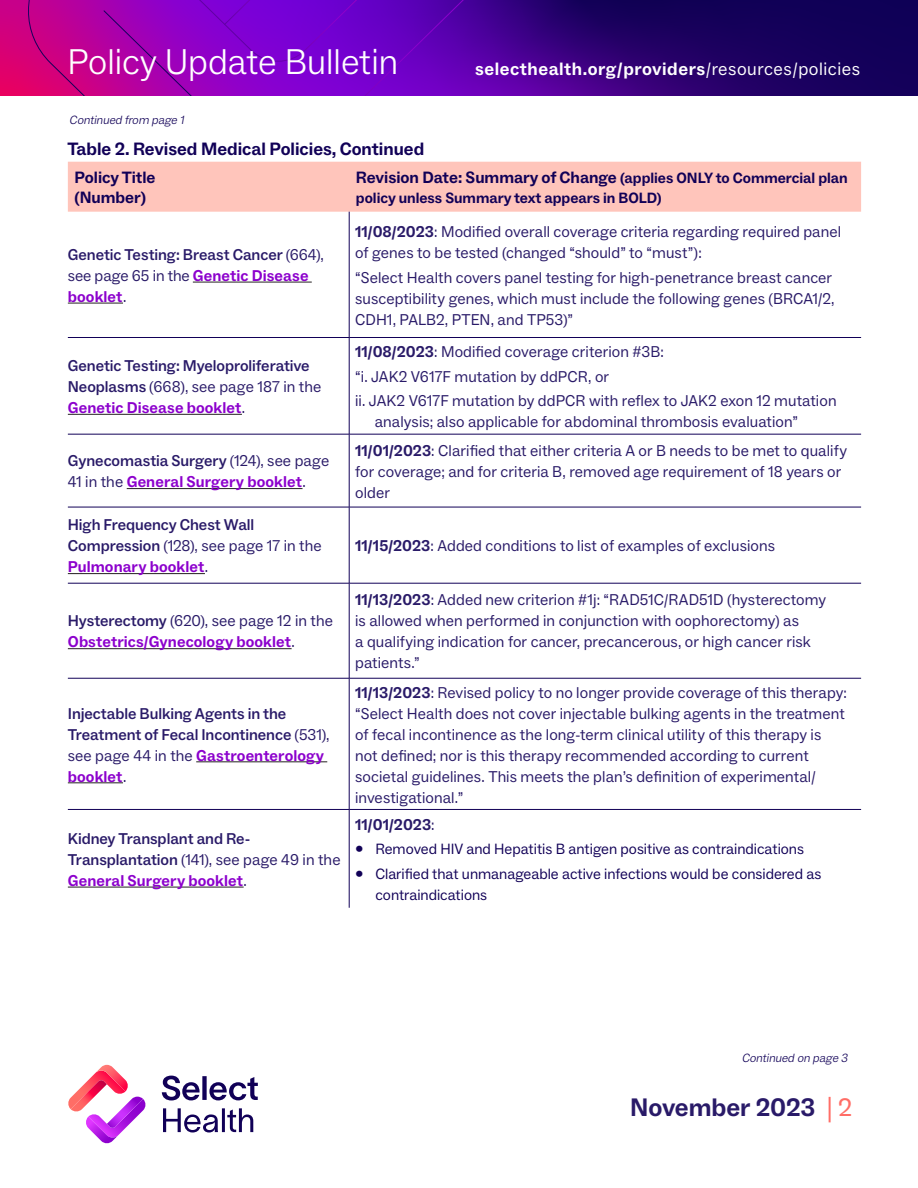
<style>
.page{position:relative;width:918px;height:1188px;background:#fff}
.page>*{position:absolute;margin:0;border:0;box-sizing:border-box;transform-origin:0 0}
.t1{font:300 36px "ABC Social";color:#fff}
.t2{font:700 25.5px "ABC Social";letter-spacing:-.005em;color:#291a68}
.t3{font:700 18px "ABC Social";letter-spacing:.03em;color:#fff}
.Table__Title_Purple{font:700 18px "ABC Social";color:#110057}
.Table__Header_Row{font:700 16.5px/19.5px "ABC Social";color:#110057}
.Table__Body_Row{font:15.75px/21px "ABC Social";letter-spacing:.005em;color:#291a68}
.Table__Body_Row-2{font:500 15.75px/21px "ABC Social";letter-spacing:-.005em;color:#291a68}
.Table__Body_Row-3{font:700 15.75px/21px "ABC Social";letter-spacing:.005em;color:#8c00cd}
.Table__Body_Row-4{font:700 15.75px "ABC Social";color:#291a68}
.t4{font:15px/21px "ABC Social";color:#110057}
.Table__Header_Row-2{font:700 15px "ABC Social";color:#110057}
.Continued_On_From{font:italic 300 12px "ABC Social";color:#110057}
.s1{font-weight:400}
.s2{font-size:15px}
.s3{font-weight:700;color:#8c00cd}
.s4{font-weight:700}
.s5{font-weight:500}
.s6{font-weight:500;color:#291a68}
.s7{font-weight:400;color:#291a68}
.s8{font-weight:400;color:#ff6d66}
</style>
<div class="page">
<div style="left:68px;top:162px;width:793px;height:50px;background:#ffc5bb"></div>
<hr style="left:349px;top:212px;width:1px;height:125px;background:#110057">
<hr style="left:68px;top:337px;width:281px;height:1px;background:#110057">
<hr style="left:349px;top:337px;width:512px;height:1px;background:#110057">
<hr style="left:349px;top:338px;width:1px;height:96px;background:#110057">
<hr style="left:68px;top:434px;width:281px;height:1px;background:#110057">
<hr style="left:349px;top:434px;width:512px;height:1px;background:#110057">
<hr style="left:349px;top:434px;width:1px;height:73px;background:#110057">
<hr style="left:68px;top:507px;width:281px;height:1px;background:#110057">
<hr style="left:349px;top:507px;width:512px;height:1px;background:#110057">
<hr style="left:349px;top:507px;width:1px;height:76px;background:#110057">
<hr style="left:68px;top:583px;width:281px;height:1px;background:#110057">
<hr style="left:349px;top:583px;width:512px;height:1px;background:#110057">
<hr style="left:349px;top:583px;width:1px;height:95px;background:#110057">
<hr style="left:68px;top:678px;width:281px;height:1px;background:#110057">
<hr style="left:349px;top:678px;width:512px;height:1px;background:#110057">
<hr style="left:349px;top:678px;width:1px;height:131px;background:#110057">
<hr style="left:68px;top:809px;width:281px;height:1px;background:#110057">
<hr style="left:349px;top:809px;width:512px;height:1px;background:#110057">
<hr style="left:349px;top:810px;width:1px;height:98px;background:#110057">
<hr style="left:193px;top:282px;width:119px;height:1px;background:#231f20">
<hr style="left:68px;top:303px;width:55px;height:1px;background:#231f20">
<hr style="left:68px;top:414px;width:174px;height:1px;background:#231f20">
<hr style="left:127px;top:488px;width:176px;height:1px;background:#231f20">
<hr style="left:68px;top:573px;width:137px;height:1px;background:#231f20">
<hr style="left:68px;top:648px;width:224px;height:1px;background:#231f20">
<hr style="left:196px;top:762px;width:131px;height:1px;background:#231f20">
<hr style="left:68px;top:783px;width:55px;height:1px;background:#231f20">
<hr style="left:68px;top:887px;width:176px;height:1px;background:#231f20">
<svg style="left:0;top:0;width:918px;height:95px;background:#260061"></svg>
<svg style="left:162px;top:1076px;width:96px;height:57px"></svg>
<svg style="left:68px;top:1065px;width:78px;height:79px"></svg>
<svg style="left:20px;top:0;width:83px;height:95px;background:#c50088"></svg>
<svg style="left:103px;top:0;width:493px;height:95px;background:#7000b5"></svg>
<h1 class="t1" style="left:68px;top:40px;width:332px">Policy Update Bulletin</h1>
<p class="Continued_On_From" style="left:69px;top:112px;width:119px">Continued from page 1</p>
<p class="Table__Title_Purple" style="left:68px;top:138px;width:358px">Table 2. Revised Medical Policies, Continued</p>
<p class="t3" style="left:475px;top:58px;width:387px">selecthealth.org/providers<span class="s1">/resources/policies</span></p>
<p class="Table__Header_Row" style="left:75px;top:169px;width:82px">Policy Title (Number)</p>
<p class="Table__Header_Row" style="left:356px;top:169px;width:493px">Revision Date: Summary of Change <span class="s2">(applies ONLY to Commercial plan</span></p>
<p class="Table__Header_Row-2" style="left:356px;top:189px;width:307px">policy unless Summary text appears in BOLD)</p>
<p class="Table__Body_Row-2" style="left:68px;top:244px;width:258px">Genetic Testing: Breast Cancer <span class="s1">(664), see page 65 in the</span> <span class="s3">Genetic Disease booklet</span><span class="s1">.</span></p>
<p class="Table__Body_Row-2" style="left:68px;top:356px;width:255px">Genetic Testing: Myeloproliferative<br>Neoplasms <span class="s1">(668), see page 187 in the<br></span><span class="s3">Genetic Disease booklet</span><span class="s1">.</span></p>
<p class="Table__Body_Row" style="left:355px;top:221px;width:487px"><span class="s4">11/08/2023</span>: Modified overall coverage criteria regarding required panel of genes to be tested (changed “should” to “must”):</p>
<p class="Table__Body_Row" style="left:355px;top:267px;width:481px">“Select Health covers panel testing for high-penetrance breast cancer susceptibility genes, which must include the following genes (BRCA1/2,<br>CDH1, PALB2, PTEN, and TP53)”</p>
<p class="Table__Body_Row" style="left:355px;top:341px;width:310px"><span class="s4">11/08/2023</span>: Modified coverage criterion #3B:</p>
<p class="Table__Body_Row" style="left:355px;top:366px;width:256px">“i. JAK2 V617F mutation by ddPCR, or</p>
<p class="Table__Body_Row" style="left:375px;top:390px;width:463px;text-indent:-20px">ii. JAK2 V617F mutation by ddPCR with reflex to JAK2 exon 12 mutation analysis; also applicable for abdominal thrombosis evaluation”</p>
<p class="Table__Body_Row" style="left:68px;top:451px;width:263px"><span class="s5">Gynecomastia Surgery</span> (124), see page<br>41 in the <span class="s3">General Surgery booklet</span>.</p>
<p class="Table__Body_Row" style="left:355px;top:440px;width:493px"><span class="s4">11/01/2023</span>: Clarified that either criteria A or B needs to be met to qualify for coverage; and for criteria B, removed age requirement of 18 years or older</p>
<p class="Table__Body_Row-2" style="left:68px;top:515px;width:255px">High Frequency Chest Wall<br>Compression <span class="s1">(128), see page 17 in the<br></span><span class="s3">Pulmonary booklet</span><span class="s1">.</span></p>
<p class="Table__Body_Row" style="left:355px;top:536px;width:421px"><span class="s4">11/15/2023</span>: Added conditions to list of examples of exclusions</p>
<p class="Table__Body_Row-3" style="left:68px;top:611px;width:267px"><span class="s6">Hysterectomy</span> <span class="s7">(620), see page 12 in the<br></span>Obstetrics/Gynecology booklet<span class="s7">.</span></p>
<p class="Table__Body_Row-2" style="left:68px;top:703px;width:263px">Injectable Bulking Agents in the<br>Treatment of Fecal Incontinence <span class="s1">(531), see page 44 in the</span> <span class="s3">Gastroenterology booklet</span><span class="s1">.</span></p>
<p class="Table__Body_Row-2" style="left:68px;top:828px;width:274px">Kidney Transplant and Re-<br>Transplantation <span class="s1">(141), see page 49 in the<br></span><span class="s3">General Surgery booklet</span><span class="s1">.</span></p>
<p class="Table__Body_Row" style="left:355px;top:590px;width:472px"><span class="s4">11/13/2023</span>: Added new criterion #1j: “RAD51C/RAD51D (hysterectomy is allowed when performed in conjunction with oophorectomy) as<br>a qualifying indication for cancer, precancerous, or high cancer risk patients.”</p>
<p class="Table__Body_Row" style="left:355px;top:682px;width:493px"><span class="s4">11/13/2023</span>: Revised policy to no longer provide coverage of this therapy: “Select Health does not cover injectable bulking agents in the treatment of fecal incontinence as the long-term clinical utility of this therapy is not defined; nor is this therapy recommended according to current societal guidelines. This meets the plan’s definition of experimental/ investigational.”</p>
<p class="Table__Body_Row-4" style="left:355px;top:815px;width:81px">11/01/2023<span class="s1">:</span></p>
<p class="t4" style="left:355px;top:839px;width:450px">• Removed HIV and Hepatitis B antigen positive as contraindications</p>
<p class="t4" style="left:375px;top:863px;width:447px;text-indent:-20px">• Clarified that unmanageable active infections would be considered as contraindications</p>
<p class="Continued_On_From" style="left:742px;top:1051px;width:110px">Continued on page 3</p>
<h2 class="t2" style="left:630px;top:1092px;width:224px">November 2023 <span class="s8">| 2</span></h2>
</div>
